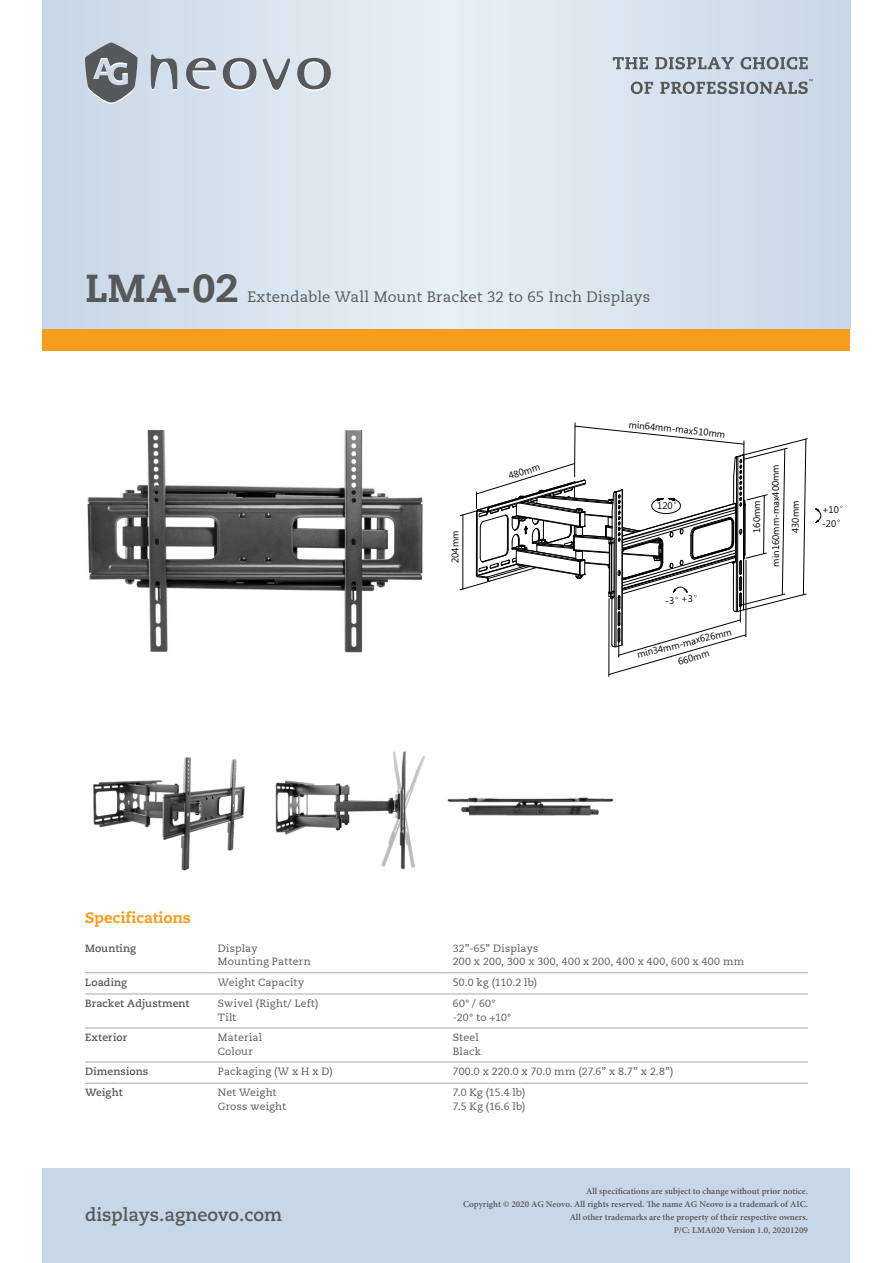
<style>
.page{position:relative;width:893px;height:1263px;background:#fff}
.page>*{position:absolute;margin:0;border:0;box-sizing:border-box;transform-origin:0 0}
.t1{font:800 39px "Caecilia";color:#57585a}
.t2{font:700 18px "Caecilia";color:#57585a}
.t3{font:15px "PMN Caecilia 55 Roman";letter-spacing:.01em;color:#57585a}
.t4{font:800 15px "Caecilia";color:#f89c1c}
.t5{font:10.5px/13.5px "PMN Caecilia 55 Roman";letter-spacing:.015em;color:#57585a}
.t6{font:700 10.5px "Caecilia";letter-spacing:.01em;color:#57585a}
.t7{font:9.6px/19.2px "Leelawadee";letter-spacing:-.005em;color:#000;text-align:center}
.t8{font:600 9px "Minion Pro";color:#57585a}
</style>
<div class="page">
<div style="left:43px;top:1169px;width:807px;height:94px;background:#c8d7e8"></div>
<svg style="left:43px;top:0;width:807px;height:330px;background:#d7e3ed"></svg>
<div style="left:43px;top:330px;width:807px;height:21px;background:#f89c1c"></div>
<svg style="left:84px;top:43px;width:247px;height:61px;background:#b5bec6"></svg>
<svg style="left:613px;top:57px;width:35px;height:12px"></svg>
<svg style="left:655px;top:57px;width:79px;height:12px"></svg>
<svg style="left:740px;top:57px;width:68px;height:12px"></svg>
<svg style="left:631px;top:82px;width:22px;height:12px"></svg>
<svg style="left:660px;top:79px;width:153px;height:15px;background:#a2abb4"></svg>
<hr style="left:85px;top:972px;width:127px;height:1px;background:#a8a9ad">
<hr style="left:212px;top:972px;width:234px;height:1px;background:#a8a9ad">
<hr style="left:446px;top:972px;width:362px;height:1px;background:#a8a9ad">
<hr style="left:85px;top:994px;width:127px;height:1px;background:#a8a9ad">
<hr style="left:212px;top:994px;width:234px;height:1px;background:#a8a9ad">
<hr style="left:446px;top:994px;width:362px;height:1px;background:#a8a9ad">
<hr style="left:85px;top:1028px;width:127px;height:1px;background:#a8a9ad">
<hr style="left:212px;top:1028px;width:234px;height:1px;background:#a8a9ad">
<hr style="left:446px;top:1028px;width:362px;height:1px;background:#a8a9ad">
<hr style="left:85px;top:1062px;width:127px;height:1px;background:#a8a9ad">
<hr style="left:212px;top:1062px;width:234px;height:1px;background:#a8a9ad">
<hr style="left:446px;top:1062px;width:362px;height:1px;background:#a8a9ad">
<hr style="left:85px;top:1083px;width:127px;height:1px;background:#a8a9ad">
<hr style="left:212px;top:1083px;width:234px;height:1px;background:#a8a9ad">
<hr style="left:446px;top:1083px;width:362px;height:1px;background:#a8a9ad">
<img style="left:87px;top:429px;width:336px;height:224px">
<hr style="left:574px;top:423px;width:1px;height:40px;background:#000">
<hr style="left:609px;top:599px;width:1px;height:77px;background:#000">
<svg style="left:459px;top:426px;width:349px;height:249px"></svg>
<svg style="left:815px;top:508px;width:6px;height:15px"></svg>
<img style="left:93px;top:757px;width:152px;height:114px">
<img style="left:275px;top:751px;width:150px;height:119px">
<img style="left:447px;top:797px;width:167px;height:19px">
<p class="t1" style="left:85px;top:264px;width:155px">LMA-02</p>
<p class="t3" style="left:247px;top:288px;width:404px">Extendable Wall Mount Bracket 32 to 65 Inch Displays</p>
<p class="t7" style="left:446px;top:563px;width:34px;rotate:-90deg">204mm</p>
<p class="t7" style="left:506px;top:468px;width:34px;rotate:-17deg">480mm</p>
<p class="t7" style="left:630px;top:415px;width:98px;rotate:6deg">min64mm-max510mm</p>
<p class="t7" style="left:657px;top:497px;width:17px">120</p>
<p class="t7" style="left:665px;top:591px;width:29px">-3 +3</p>
<p class="t7" style="left:635px;top:646px;width:98px;rotate:-14deg">min34mm-max626mm</p>
<p class="t7" style="left:676px;top:654px;width:34px;rotate:-16deg">660mm</p>
<p class="t7" style="left:748px;top:567px;width:104px;rotate:-90deg">160mm<br>m ni 160mm m- ax400mm<br>430mm</p>
<p class="t7" style="left:822px;top:501px;width:19px">+10</p>
<p class="t7" style="left:822px;top:515px;width:16px">-20</p>
<p class="t4" style="left:85px;top:909px;width:107px">Specifications</p>
<p class="t6" style="left:85px;top:942px;width:53px">Mounting</p>
<p class="t5" style="left:218px;top:942px;width:41px">Display</p>
<p class="t5" style="left:218px;top:955px;width:94px">Mounting Pattern</p>
<p class="t5" style="left:453px;top:942px;width:293px">32”-65” Displays<br>200 x 200, 300 x 300, 400 x 200, 400 x 400, 600 x 400 mm</p>
<p class="t6" style="left:85px;top:976px;width:44px">Loading</p>
<p class="t5" style="left:218px;top:976px;width:88px">Weight Capacity</p>
<p class="t5" style="left:453px;top:976px;width:86px">50.0 kg (110.2 lb)</p>
<p class="t6" style="left:85px;top:997px;width:106px">Bracket Adjustment</p>
<p class="t5" style="left:218px;top:997px;width:102px">Swivel (Right/ Left)</p>
<p class="t5" style="left:218px;top:1010px;width:20px">Tilt</p>
<p class="t5" style="left:453px;top:997px;width:44px">60° / 60°</p>
<p class="t5" style="left:453px;top:1010px;width:60px">-20° to +10°</p>
<p class="t6" style="left:85px;top:1031px;width:44px">Exterior</p>
<p class="t5" style="left:218px;top:1031px;width:46px">Material</p>
<p class="t5" style="left:218px;top:1044px;width:36px">Colour</p>
<p class="t5" style="left:453px;top:1031px;width:27px">Steel</p>
<p class="t5" style="left:453px;top:1044px;width:30px">Black</p>
<p class="t6" style="left:85px;top:1065px;width:65px">Dimensions</p>
<p class="t5" style="left:218px;top:1065px;width:116px">Packaging (W x H x D)</p>
<p class="t5" style="left:453px;top:1065px;width:222px">700.0 x 220.0 x 70.0 mm (27.6” x 8.7” x 2.8”)</p>
<p class="t6" style="left:85px;top:1086px;width:39px">Weight</p>
<p class="t5" style="left:218px;top:1086px;width:60px">Net Weight</p>
<p class="t5" style="left:218px;top:1100px;width:70px">Gross weight</p>
<p class="t5" style="left:453px;top:1086px;width:74px">7.0 Kg (15.4 lb)</p>
<p class="t5" style="left:453px;top:1100px;width:74px">7.5 Kg (16.6 lb)</p>
<h2 class="t2" style="left:85px;top:1204px;width:199px">displays.agneovo.com</h2>
<p class="t8" style="left:586px;top:1185px;width:223px">All specifications are subject to change without prior notice.</p>
<p class="t8" style="left:463px;top:1198px;width:346px">Copyright © 2020 AG Neovo. All rights reserved. The name AG Neovo is a trademark of AIC.</p>
<p class="t8" style="left:570px;top:1211px;width:240px">All other trademarks are the property of their respective owners.</p>
<p class="t8" style="left:674px;top:1223px;width:136px">P/C: LMA020 Version 1.0, 20201209</p>
</div>
